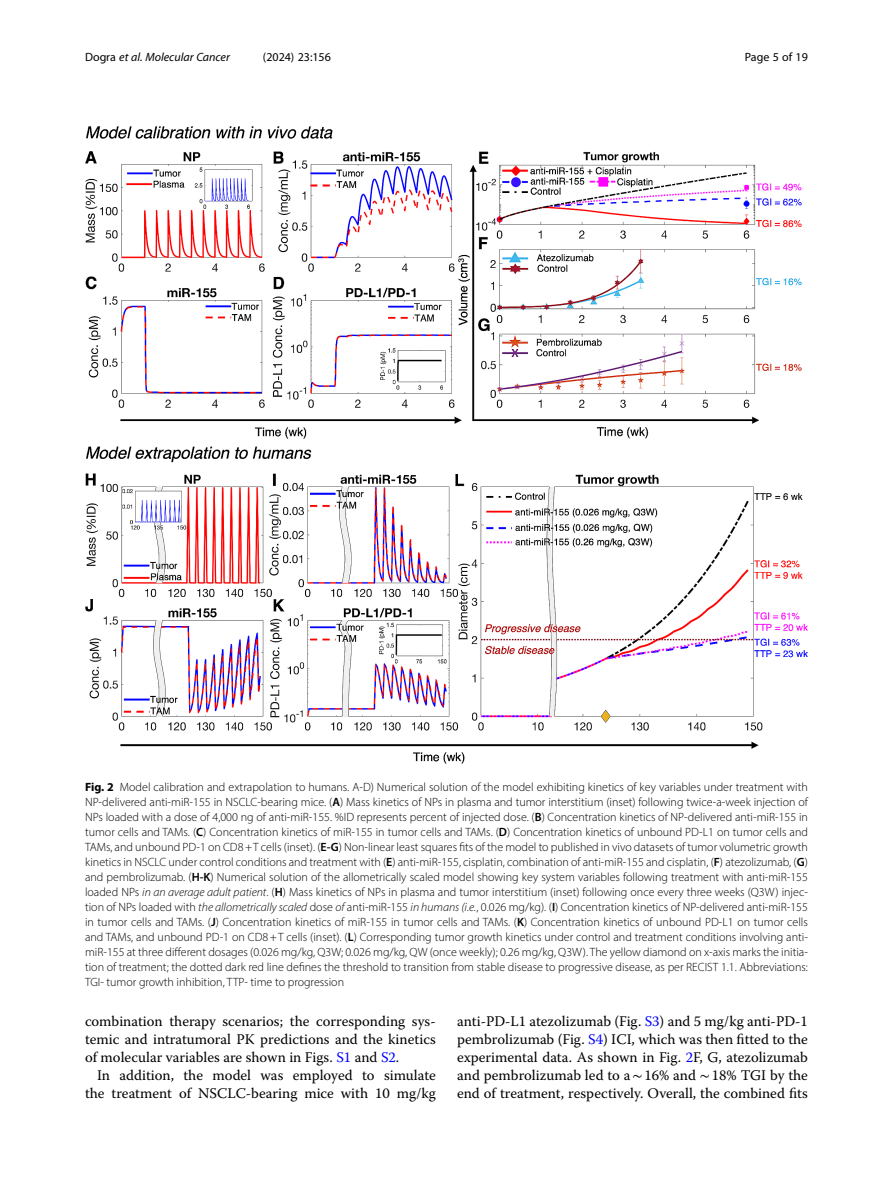
<style>
.page{position:relative;width:893px;height:1191px;background:#fff}
.page>*{position:absolute;margin:0;border:0;box-sizing:border-box;transform-origin:0 0}
.Body_Text_Indent{font:14.7px/18px "Warnock Pro";color:#000;text-align:justify}
.Figure_Caption{font:300 12px/15px "Myriad Pro";color:#000;text-align:justify}
.t1{font:italic 12px "Myriad Pro";color:#000}
.t2{font:12px "Myriad Pro";color:#000}
.s1{font-style:normal}
.s2{font-weight:700}
.s3{font-weight:600}
.s4{font-style:italic}
.s5{color:#00f}
.s6{font-family:"STIX"}
</style>
<div class="page">
<img style="left:85px;top:126px;width:723px;height:638px">
<p class="t1" style="left:85px;top:50px;width:146px"><span class="s1">Dogra</span> et al. Molecular Cancer</p>
<p class="t2" style="left:263px;top:50px;width:70px">(2024) 23:156</p>
<p class="t2" style="left:745px;top:50px;width:65px">Page 5 of 19</p>
<p class="Figure_Caption" style="left:85px;top:779px;width:724px"><span class="s2">Fig. 2</span> Model calibration and extrapolation to humans. A-D) Numerical solution of the model exhibiting kinetics of key variables under treatment with NP-delivered anti-miR-155 in NSCLC-bearing mice. (<span class="s3">A</span>) Mass kinetics of NPs in plasma and tumor interstitium (inset) following twice-a-week injection of NPs loaded with a dose of 4,000 ng of anti-miR-155. %ID represents percent of injected dose. (<span class="s3">B</span>) Concentration kinetics of NP-delivered anti-miR-155 in tumor cells and TAMs. (<span class="s3">C</span>) Concentration kinetics of miR-155 in tumor cells and TAMs. (<span class="s3">D</span>) Concentration kinetics of unbound PD-L1 on tumor cells and TAMs, and unbound PD-1 on CD8+T cells (inset). (<span class="s3">E-G</span>) Non-linear least squares fits of the model to published in vivo datasets of tumor volumetric growth kinetics in NSCLC under control conditions and treatment with (<span class="s3">E</span>) anti-miR-155, cisplatin, combination of anti-miR-155 and cisplatin, (<span class="s3">F</span>) atezolizumab, (<span class="s3">G</span>) and pembrolizumab. (<span class="s3">H-K</span>) Numerical solution of the allometrically scaled model showing key system variables following treatment with anti-miR-155 loaded NPs <span class="s4">in an average adult patient</span>. (<span class="s3">H</span>) Mass kinetics of NPs in plasma and tumor interstitium (inset) following once every three weeks (Q3W) injec&shy;tion of NPs loaded with <span class="s4">the allometrically scaled</span> dose <span class="s4">of</span> anti-miR-155 <span class="s4">in humans (i.e.</span>, 0.026 mg/kg). (<span class="s3">I</span>) Concentration kinetics of NP-delivered anti-miR-155 in tumor cells and TAMs. (<span class="s3">J</span>) Concentration kinetics of miR-155 in tumor cells and TAMs. (<span class="s3">K</span>) Concentration kinetics of unbound PD-L1 on tumor cells and TAMs, and unbound PD-1 on CD8+T cells (inset). (<span class="s3">L</span>) Corresponding tumor growth kinetics under control and treatment conditions involving anti&shy;miR-155 at three different dosages (0.026 mg/kg, Q3W; 0.026 mg/kg, QW (once weekly); 0.26 mg/kg, Q3W). The yellow diamond on x-axis marks the initia&shy;tion of treatment; the dotted dark red line defines the threshold to transition from stable disease to progressive disease, as per RECIST 1.1. Abbreviations:<br>TGI- tumor growth inhibition, TTP- time to progression</p>
<p class="Body_Text_Indent" style="left:85px;top:1012px;width:352px">combination therapy scenarios; the corresponding sys&shy;temic and intratumoral PK predictions and the kinetics of molecular variables are shown in Figs. <span class="s5">S1</span> and <span class="s5">S2</span>.</p>
<p class="Body_Text_Indent" style="left:85px;top:1066px;width:352px;text-align:right">In addition, the model was employed to simulate the treatment of NSCLC-bearing mice with 10 mg/kg</p>
<p class="Body_Text_Indent" style="left:457px;top:1012px;width:352px">anti-PD-L1 atezolizumab (Fig. <span class="s5">S3</span>) and 5 mg/kg anti-PD-1 pembrolizumab (Fig. <span class="s5">S4</span>) ICI, which was then fitted to the experimental data. As shown in Fig. <span class="s5">2</span>F, G, atezolizumab and pembrolizumab led to a<span class="s6">∼</span>16% and <span class="s6">∼</span>18% TGI by the end of treatment, respectively. Overall, the combined fits</p>
</div>
